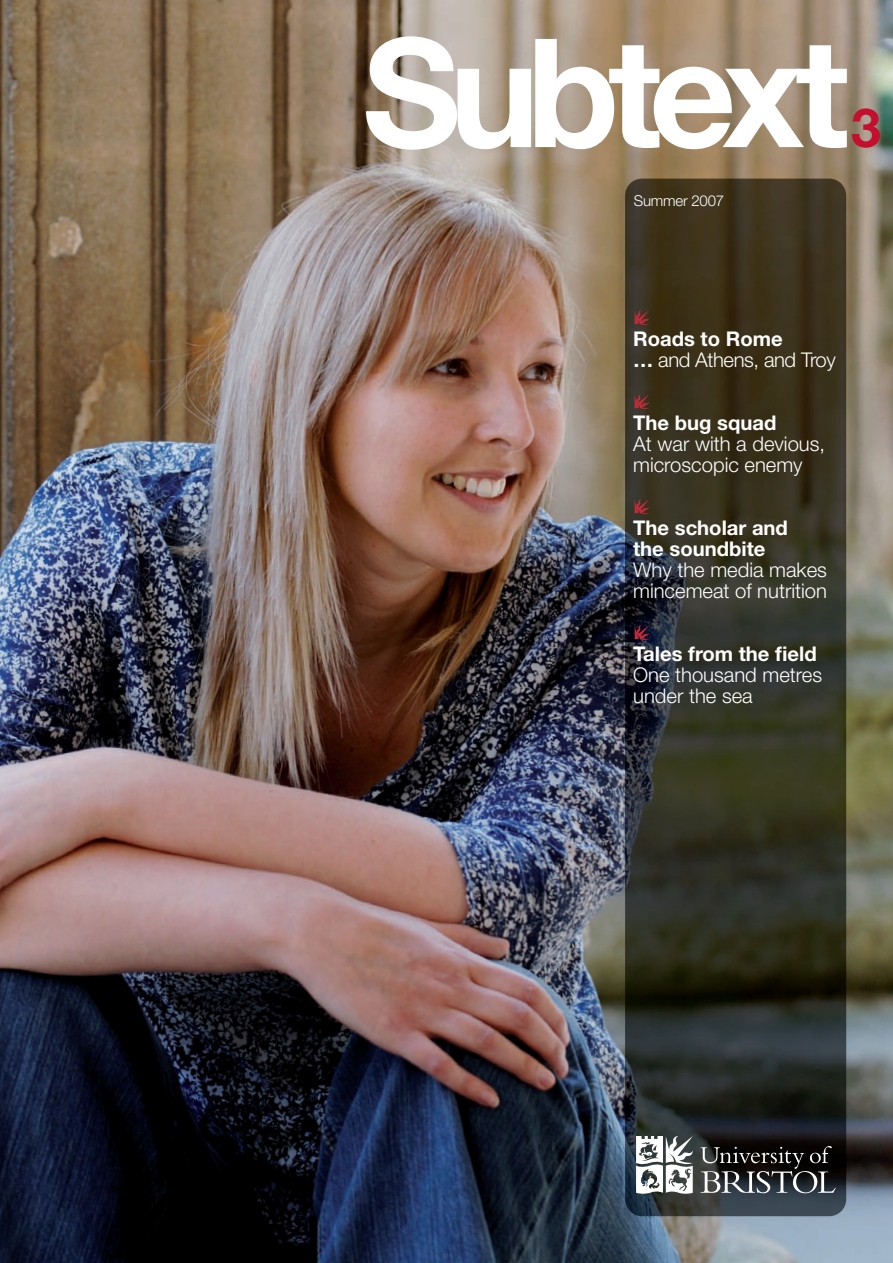
<style>
.page{position:relative;width:893px;height:1263px;background:#fff}
.page>*{position:absolute;margin:0;border:0;box-sizing:border-box;transform-origin:0 0}
.t1{font:700 151.5px "Helvetica Neue";letter-spacing:-.08em;color:#fff}
.t2{font:700 54px "Helvetica Neue";color:#c3102f}
.t3{font:300 20.25px/21px "Helvetica Neue";color:#fff}
.t4{font:700 20.25px/21px "Helvetica Neue";color:#fff}
.t5{font:300 20.25px/21px "Helvetica Neue";letter-spacing:-.02em;color:#fff}
.t6{font:300 15px "Helvetica Neue";letter-spacing:-.015em;color:#fff}
.s1{font-weight:700}
</style>
<div class="page">
<img style="left:0;top:0;width:893px;height:1263px">
<img style="left:625px;top:179px;width:221px;height:1037px">
<svg style="left:635px;top:394px;width:14px;height:15px"></svg>
<svg style="left:635px;top:310px;width:14px;height:15px"></svg>
<svg style="left:635px;top:625px;width:14px;height:15px"></svg>
<svg style="left:635px;top:499px;width:14px;height:15px"></svg>
<svg style="left:700px;top:1146px;width:136px;height:47px;background:#404142"></svg>
<svg style="left:636px;top:1136px;width:57px;height:58px"></svg>
<h1 class="t1" style="left:362px;top:39px;width:488px">Subtext</h1>
<h2 class="t2" style="left:851px;top:108px;width:32px">3</h2>
<p class="t6" style="left:634px;top:195px;width:92px">Summer 2007</p>
<p class="t5" style="left:633px;top:330px;width:204px"><span class="s1">Roads to Rome<br>…</span> and Athens, and Troy</p>
<p class="t4" style="left:633px;top:414px;width:145px">The bug squad</p>
<p class="t3" style="left:633px;top:435px;width:194px">At war with a devious, microscopic enemy</p>
<p class="t4" style="left:633px;top:519px;width:156px">The scholar and the soundbite</p>
<p class="t3" style="left:633px;top:561px;width:195px">Why the media makes mincemeat of nutrition</p>
<p class="t4" style="left:633px;top:645px;width:185px">Tales from the field</p>
<p class="t3" style="left:633px;top:666px;width:191px">One thousand metres under the sea</p>
</div>
